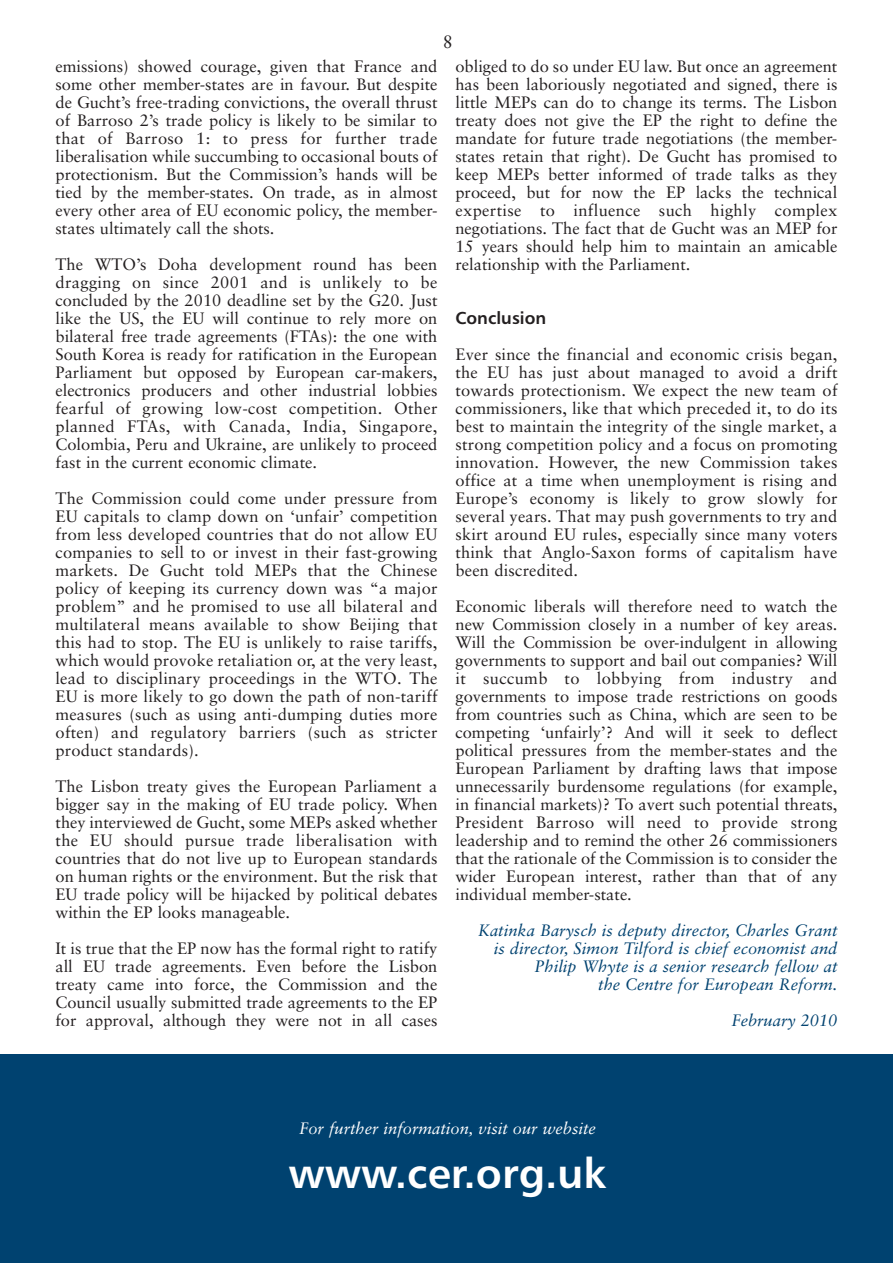
<style>
.page{position:relative;width:893px;height:1263px;background:#fff}
.page>*{position:absolute;margin:0;border:0;box-sizing:border-box;transform-origin:0 0}
.t1{font:42px "Humanist 777 BT Bold B";color:#fff}
.t2{font:18px "Sabon";color:#231f20}
.t3{font:17.25px "Humanist 777 BT Bold B";color:#231f20}
.t4{font:16.5px/18px "Sabon";color:#231f20;text-align:justify}
.t5{font:italic 16.5px/18px "Sabon";color:#004270;text-align:right}
.t6{font:italic 16.5px "Sabon";color:#fff}
</style>
<div class="page">
<div style="left:0;top:1054px;width:893px;height:209px;background:#004270"></div>
<p class="t2" style="left:443px;top:35px;width:12px">8</p>
<p class="t4" style="left:56px;top:59px;width:383px">emissions) showed courage, given that France and some other member-states are in favour. But despite de Gucht’s free-trading convictions, the overall thrust of Barroso 2’s trade policy is likely to be similar to that of Barroso 1: to press for further trade liberalisation while succumbing to occasional bouts of protectionism. But the Commission’s hands will be tied by the member-states. On trade, as in almost every other area of EU economic policy, the member&shy;states ultimately call the shots.</p>
<p class="t4" style="left:56px;top:257px;width:383px">The WTO’s Doha development round has been dragging on since 2001 and is unlikely to be concluded by the 2010 deadline set by the G20. Just like the US, the EU will continue to rely more on bilateral free trade agreements (FTAs): the one with South Korea is ready for ratification in the European Parliament but opposed by European car-makers, electronics producers and other industrial lobbies fearful of growing low-cost competition. Other planned FTAs, with Canada, India, Singapore, Colombia, Peru and Ukraine, are unlikely to proceed fast in the current economic climate.</p>
<p class="t4" style="left:56px;top:491px;width:383px">The Commission could come under pressure from EU capitals to clamp down on ‘unfair’ competition from less developed countries that do not allow EU companies to sell to or invest in their fast-growing markets. De Gucht told MEPs that the Chinese policy of keeping its currency down was “a major problem” and he promised to use all bilateral and multilateral means available to show Beijing that this had to stop. The EU is unlikely to raise tariffs, which would provoke retaliation or, at the very least, lead to disciplinary proceedings in the WTO. The EU is more likely to go down the path of non-tariff measures (such as using anti-dumping duties more often) and regulatory barriers (such as stricter product standards).</p>
<p class="t4" style="left:55px;top:779px;width:383px">The Lisbon treaty gives the European Parliament a bigger say in the making of EU trade policy. When they interviewed de Gucht, some MEPs asked whether the EU should pursue trade liberalisation with countries that do not live up to European standards on human rights or the environment. But the risk that EU trade policy will be hijacked by political debates within the EP looks manageable.</p>
<p class="t4" style="left:55px;top:941px;width:383px">It is true that the EP now has the formal right to ratify all EU trade agreements. Even before the Lisbon treaty came into force, the Commission and the Council usually submitted trade agreements to the EP for approval, although they were not in all cases</p>
<p class="t4" style="left:455px;top:59px;width:383px">obliged to do so under EU law. But once an agreement has been laboriously negotiated and signed, there is little MEPs can do to change its terms. The Lisbon treaty does not give the EP the right to define the mandate for future trade negotiations (the member&shy;states retain that right). De Gucht has promised to keep MEPs better informed of trade talks as they proceed, but for now the EP lacks the technical expertise to influence such highly complex negotiations. The fact that de Gucht was an MEP for 15 years should help him to maintain an amicable relationship with the Parliament.</p>
<p class="t3" style="left:455px;top:311px;width:92px">Conclusion</p>
<p class="t4" style="left:455px;top:347px;width:383px">Ever since the financial and economic crisis began, the EU has just about managed to avoid a drift towards protectionism. We expect the new team of commissioners, like that which preceded it, to do its best to maintain the integrity of the single market, a strong competition policy and a focus on promoting innovation. However, the new Commission takes office at a time when unemployment is rising and Europe’s economy is likely to grow slowly for several years. That may push governments to try and skirt around EU rules, especially since many voters think that Anglo-Saxon forms of capitalism have been discredited.</p>
<p class="t4" style="left:455px;top:599px;width:383px">Economic liberals will therefore need to watch the new Commission closely in a number of key areas.<br>Will the Commission be over-indulgent in allowing governments to support and bail out companies? Will it succumb to lobbying from industry and governments to impose trade restrictions on goods from countries such as China, which are seen to be competing ‘unfairly’? And will it seek to deflect political pressures from the member-states and the European Parliament by drafting laws that impose unnecessarily burdensome regulations (for example, in financial markets)? To avert such potential threats, President Barroso will need to provide strong leadership and to remind the other 26 commissioners that the rationale of the Commission is to consider the wider European interest, rather than that of any individual member-state.</p>
<p class="t5" style="left:478px;top:922px;width:361px">Katinka Barysch is deputy director, Charles Grant is director, Simon Tilford is chief economist and Philip Whyte is a senior research fellow at<br>the Centre for European Reform.</p>
<p class="t5" style="left:732px;top:1012px;width:107px">February 2010</p>
<p class="t6" style="left:299px;top:1121px;width:298px">For further information, visit our website</p>
<h1 class="t1" style="left:289px;top:1157px;width:319px">www.cer.org.uk</h1>
</div>
